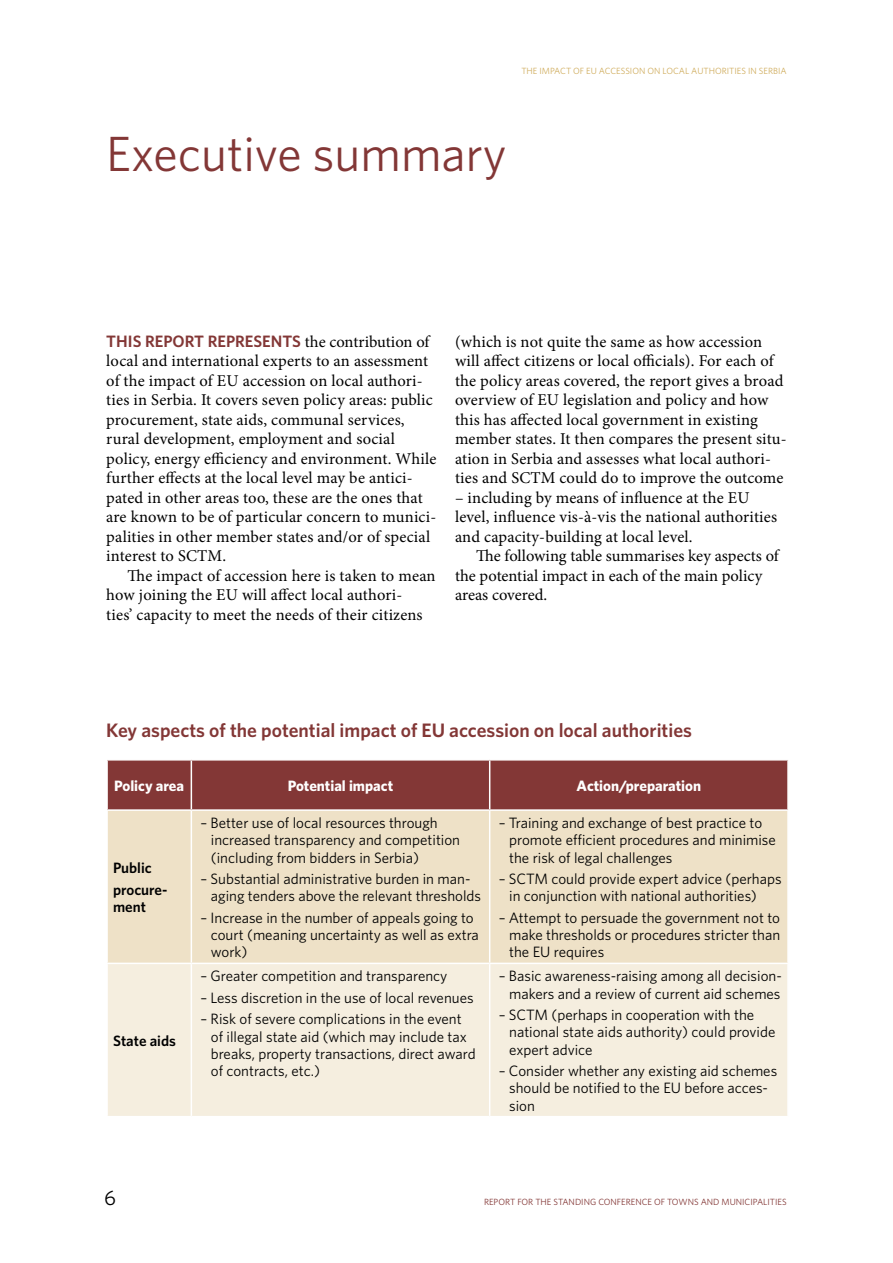
<style>
.page{position:relative;width:893px;height:1263px;background:#fff}
.page>*{position:absolute;margin:0;border:0;box-sizing:border-box;transform-origin:0 0}
.t1{font:49.5px "Whitney";color:#833736}
.t2{font:21px "Whitney";color:#000}
.t3{font:600 19.5px "Whitney";color:#833736}
.t4{font:16.5px/19.5px "Minion Pro";letter-spacing:.01em;color:#000}
.t5{font:600 16.5px "Whitney";color:#833736}
.t6{font:15px/17.2px "Whitney";color:#000}
.t7{font:700 15px "Whitney";color:#fff}
.t8{font:600 15px/21.5px "Whitney";color:#000}
.t9{font:9px "Whitney";color:#833736}
.t10{font:9px "Whitney";color:#d0ad5e}
.s1{font-family:"Minion Pro";font-weight:400;color:#000}
</style>
<div class="page">
<div style="left:108px;top:760px;width:679px;height:49px;background:#833736"></div>
<div style="left:108px;top:811px;width:679px;height:152px;background:#eee1c7"></div>
<div style="left:108px;top:964px;width:679px;height:152px;background:#f5eedf"></div>
<hr style="left:191px;top:760px;width:1px;height:49px;background:#fff">
<hr style="left:489px;top:760px;width:1px;height:49px;background:#fff">
<hr style="left:191px;top:811px;width:1px;height:152px;background:#fff">
<hr style="left:489px;top:811px;width:1px;height:152px;background:#fff">
<hr style="left:191px;top:964px;width:1px;height:152px;background:#fff">
<hr style="left:489px;top:964px;width:1px;height:152px;background:#fff">
<p class="t10" style="left:521px;top:64px;width:267px">The impact of eu accession on local authorities in Serbia</p>
<h1 class="t1" style="left:106px;top:121px;width:402px">Executive summary</h1>
<p class="t5" style="left:106px;top:330px;width:325px">This report represents <span class="s1">the contribution of</span></p>
<p class="t4" style="left:106px;top:351px;width:332px">local and international experts to an assessment of the impact of EU accession on local authori&shy;ties in Serbia. It covers seven policy areas: public procurement, state aids, communal services, rural development, employment and social policy, energy efficiency and environment. While further effects at the local level may be antici&shy;pated in other areas too, these are the ones that are known to be of particular concern to munici&shy;palities in other member states and/or of special interest to SCTM.</p>
<p class="t4" style="left:106px;top:566px;width:331px;text-indent:21px">The impact of accession here is taken to mean how joining the EU will affect local authori-<br>ties’ capacity to meet the needs of their citizens</p>
<p class="t4" style="left:455px;top:332px;width:333px">(which is not quite the same as how accession will affect citizens or local officials). For each of the policy areas covered, the report gives a broad overview of EU legislation and policy and how this has affected local government in existing member states. It then compares the present situ&shy;ation in Serbia and assesses what local authori&shy;ties and SCTM could do to improve the outcome</p>
<p class="t4" style="left:455px;top:488px;width:324px">– including by means of influence at the EU level, influence vis-à-vis the national authorities and capacity-building at local level.</p>
<p class="t4" style="left:455px;top:546px;width:325px;text-indent:21px">The following table summarises key aspects of the potential impact in each of the main policy areas covered.</p>
<p class="t3" style="left:106px;top:717px;width:587px">Key aspects of the potential impact of EU accession on local authorities</p>
<p class="t7" style="left:114px;top:776px;width:71px">Policy area</p>
<p class="t7" style="left:288px;top:776px;width:107px">Potential impact</p>
<p class="t7" style="left:577px;top:776px;width:126px">Action/preparation</p>
<p class="t8" style="left:113px;top:857px;width:56px">Public procure-</p>
<p class="t8" style="left:113px;top:896px;width:34px">ment</p>
<p class="t8" style="left:113px;top:1030px;width:64px">State aids</p>
<p class="t6" style="left:211px;top:814px;width:251px;text-indent:-10px">– Better use of local resources through increased transparency and competition (including from bidders in Serbia)</p>
<p class="t6" style="left:211px;top:870px;width:272px;text-indent:-10px">– Substantial administrative burden in man&shy;aging tenders above the relevant thresholds</p>
<p class="t6" style="left:211px;top:909px;width:270px;text-indent:-10px">– Increase in the number of appeals going to court (meaning uncertainty as well as extra work)</p>
<p class="t6" style="left:200px;top:967px;width:249px">– Greater competition and transparency</p>
<p class="t6" style="left:200px;top:989px;width:275px">– Less discretion in the use of local revenues</p>
<p class="t6" style="left:211px;top:1010px;width:266px;text-indent:-10px">– Risk of severe complications in the event of illegal state aid (which may include tax breaks, property transactions, direct award of contracts, etc.)</p>
<p class="t6" style="left:509px;top:814px;width:268px;text-indent:-11px">– Training and exchange of best practice to promote efficient procedures and minimise the risk of legal challenges</p>
<p class="t6" style="left:509px;top:870px;width:274px;text-indent:-11px">– SCTM could provide expert advice (perhaps in conjunction with national authorities)</p>
<p class="t6" style="left:509px;top:909px;width:273px;text-align:justify;text-indent:-11px">– Attempt to persuade the government not to make thresholds or procedures stricter than the EU requires</p>
<p class="t6" style="left:499px;top:967px;width:285px;text-align:right">– Basic awareness-raising among all decision&shy;makers and a review of current aid schemes</p>
<p class="t6" style="left:509px;top:1006px;width:268px;text-indent:-10px">– SCTM (perhaps in cooperation with the national state aids authority) could provide expert advice</p>
<p class="t6" style="left:509px;top:1062px;width:270px;text-indent:-10px">– Consider whether any existing aid schemes should be notified to the EU before acces&shy;sion</p>
<p class="t2" style="left:104px;top:1183px;width:13px">6</p>
<p class="t9" style="left:484px;top:1195px;width:303px">Report for the Standing Conference of Towns and Municipalities</p>
</div>
